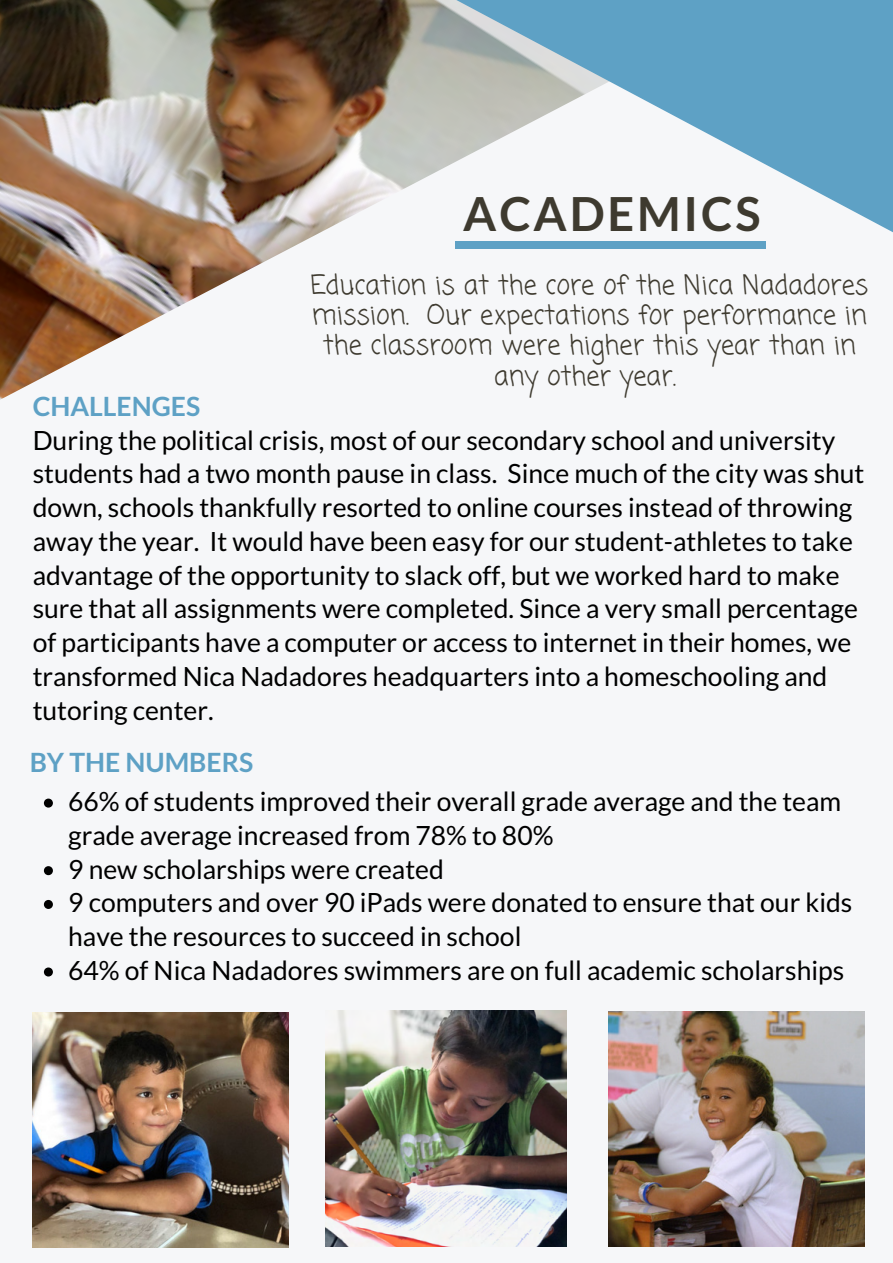
<style>
.page{position:relative;width:893px;height:1263px;background:#f6f7f9}
.page>*{position:absolute;margin:0;border:0;box-sizing:border-box;transform-origin:0 0}
.t1{font:700 46.95px "Lato";letter-spacing:.06em;color:#3e3a2f}
.t2{font:26.55px/33.8px "Lato";color:#000}
.t3{font:26.55px/30.5px "Coming Soon";color:#3e3a2f;text-align:center}
.t4{font:700 26.55px "Lato";color:#5ea1c5}
</style>
<div class="page">
<img style="left:0;top:0;width:363px;height:400px">
<svg style="left:363px;top:0;width:530px;height:249px"></svg>
<div style="left:455px;top:241px;width:310px;height:8px;background:#5ea1c5"></div>
<svg style="left:44px;top:798px;width:9px;height:10px"></svg>
<svg style="left:44px;top:866px;width:9px;height:9px"></svg>
<svg style="left:44px;top:900px;width:9px;height:9px"></svg>
<svg style="left:44px;top:967px;width:9px;height:9px"></svg>
<img style="left:325px;top:1010px;width:241px;height:236px">
<img style="left:608px;top:1011px;width:257px;height:235px">
<img style="left:33px;top:1012px;width:255px;height:236px">
<h1 class="t1" style="left:463px;top:185px;width:299px">ACADEMICS</h1>
<p class="t3" style="left:310px;top:271px;width:559px">Education is at the core of the Nica Nadadores mission. Our expectations for performance in the classroom were higher this year than in any other year.</p>
<p class="t4" style="left:33px;top:389px;width:169px">CHALLENGES</p>
<p class="t2" style="left:33px;top:422px;width:833px">During the political crisis, most of our secondary school and university students had a two month pause in class. Since much of the city was shut down, schools thankfully resorted to online courses instead of throwing away the year. It would have been easy for our student-athletes to take advantage of the opportunity to slack off, but we worked hard to make sure that all assignments were completed. Since a very small percentage of participants have a computer or access to internet in their homes, we transformed Nica Nadadores headquarters into a homeschooling and tutoring center.</p>
<p class="t4" style="left:30px;top:746px;width:225px">BY THE NUMBERS</p>
<p class="t2" style="left:68px;top:784px;width:786px">66% of students improved their overall grade average and the team grade average increased from 78% to 80%<br>9 new scholarships were created<br>9 computers and over 90 iPads were donated to ensure that our kids have the resources to succeed in school<br>64% of Nica Nadadores swimmers are on full academic scholarships</p>
</div>
